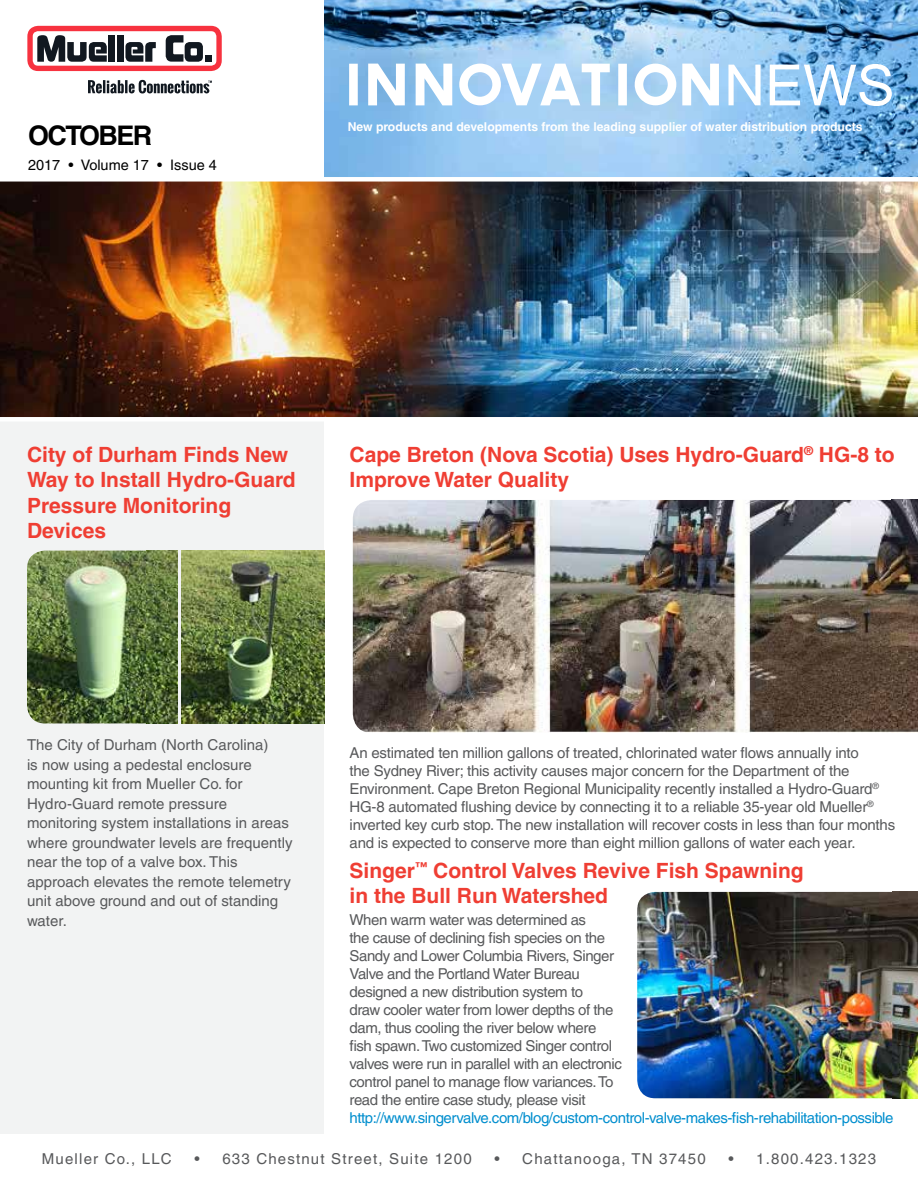
<style>
.page{position:relative;width:918px;height:1188px;background:#fff}
.page>*{position:absolute;margin:0;border:0;box-sizing:border-box;transform-origin:0 0}
.t1{font:56.85px "Governor";letter-spacing:-.02em;color:#fff}
.t2{font:700 27px "Helvetica LT Pro";letter-spacing:-.06em;color:#000}
.t3{font:700 21px/25.2px "Helvetica LT Pro";color:#ef3e33}
.t4{font:15px/18px "Helvetica LT Pro";letter-spacing:-.015em;color:#58595b}
.t5{font:15px "Helvetica LT Pro";letter-spacing:-.03em;color:#008ece}
.t6{font:15px "Helvetica LT Pro";letter-spacing:.08em;color:#58595b}
.t7{font:14.55px "Helvetica LT Pro";color:#000}
.t8{font:700 12.15px "Helvetica LT Pro";color:#fff}
.s1{font-family:"Arial"}
</style>
<div class="page">
<div style="left:0;top:318px;width:324px;height:816px;background:#f2f3f3"></div>
<img style="left:324px;top:0;width:594px;height:177px">
<svg style="left:26px;top:24px;width:198px;height:49px"></svg>
<div style="left:27px;top:26px;width:195px;height:45px;background:#f7323f;border-radius:11px"></div>
<div style="left:33px;top:31px;width:183px;height:35px;background:#fff;border-radius:5px"></div>
<div style="left:205px;top:55px;width:7px;height:7px;background:#111820"></div>
<svg style="left:166px;top:35px;width:37px;height:27px"></svg>
<svg style="left:125px;top:42px;width:31px;height:20px"></svg>
<div style="left:117px;top:35px;width:6px;height:27px;background:#111820"></div>
<div style="left:109px;top:35px;width:6px;height:27px;background:#111820"></div>
<svg style="left:37px;top:35px;width:70px;height:27px"></svg>
<svg style="left:88px;top:80px;width:124px;height:13px"></svg>
<img style="left:0;top:182px;width:918px;height:235px">
<div style="left:0;top:417px;width:918px;height:5px;background:#fff"></div>
<img style="left:637px;top:892px;width:255px;height:206px">
<img style="left:353px;top:500px;width:538px;height:232px">
<img style="left:892px;top:892px;width:26px;height:206px">
<img style="left:182px;top:551px;width:142px;height:172px">
<img style="left:27px;top:551px;width:119px;height:172px">
<img style="left:146px;top:551px;width:31px;height:172px">
<img style="left:891px;top:500px;width:27px;height:232px">
<h2 class="t2" style="left:28px;top:119px;width:126px">OCTOBER</h2>
<p class="t7" style="left:28px;top:156px;width:190px">2017 • Volume 17 • Issue 4</p>
<h1 class="t1" style="left:344px;top:52px;width:552px">INNOVATION<span class="s1">NEWS</span></h1>
<p class="t8" style="left:348px;top:119px;width:516px">New products and developments from the leading supplier of water distribution products</p>
<h3 class="t3" style="left:27px;top:442px;width:270px">City of Durham Finds New<br>Way to Install Hydro-Guard<br>Pressure Monitoring<br>Devices</h3>
<h3 class="t3" style="left:350px;top:442px;width:547px">Cape Breton (Nova Scotia) Uses Hydro-Guard<sup>®</sup> HG-8 to<br>Improve Water Quality</h3>
<p class="t4" style="left:27px;top:735px;width:267px;line-height:19.5px">The City of Durham (North Carolina)<br>is now using a pedestal enclosure mounting kit from Mueller Co. for<br>Hydro-Guard remote pressure monitoring system installations in areas where groundwater levels are frequently near the top of a valve box. This approach elevates the remote telemetry unit above ground and out of standing water.</p>
<p class="t4" style="left:350px;top:744px;width:547px">An estimated ten million gallons of treated, chlorinated water flows annually into<br>the Sydney River; this activity causes major concern for the Department of the Environment. Cape Breton Regional Municipality recently installed a Hydro-Guard<sup>® </sup>HG-8 automated flushing device by connecting it to a reliable 35-year old Mueller<sup>® </sup>inverted key curb stop. The new installation will recover costs in less than four months and is expected to conserve more than eight million gallons of water each year.</p>
<h3 class="t3" style="left:350px;top:858px;width:456px">Singer<sup>™</sup> Control Valves Revive Fish Spawning in the Bull Run Watershed</h3>
<p class="t4" style="left:350px;top:911px;width:274px">When warm water was determined as<br>the cause of declining fish species on the Sandy and Lower Columbia Rivers, Singer Valve and the Portland Water Bureau designed a new distribution system to<br>draw cooler water from lower depths of the dam, thus cooling the river below where fish spawn. Two customized Singer control valves were run in parallel with an electronic control panel to manage flow variances. To read the entire case study, please visit</p>
<p class="t5" style="left:350px;top:1109px;width:545px">http://www.singervalve.com/blog/custom-control-valve-makes-fish-rehabilitation-possible</p>
<p class="t6" style="left:42px;top:1150px;width:131px">Mueller Co., LLC</p>
<p class="t6" style="left:194px;top:1150px;width:279px">• 633 Chestnut Street, Suite 1200</p>
<p class="t6" style="left:494px;top:1150px;width:213px">• Chattanooga, TN 37450</p>
<p class="t6" style="left:728px;top:1150px;width:149px">• 1.800.423.1323</p>
</div>
